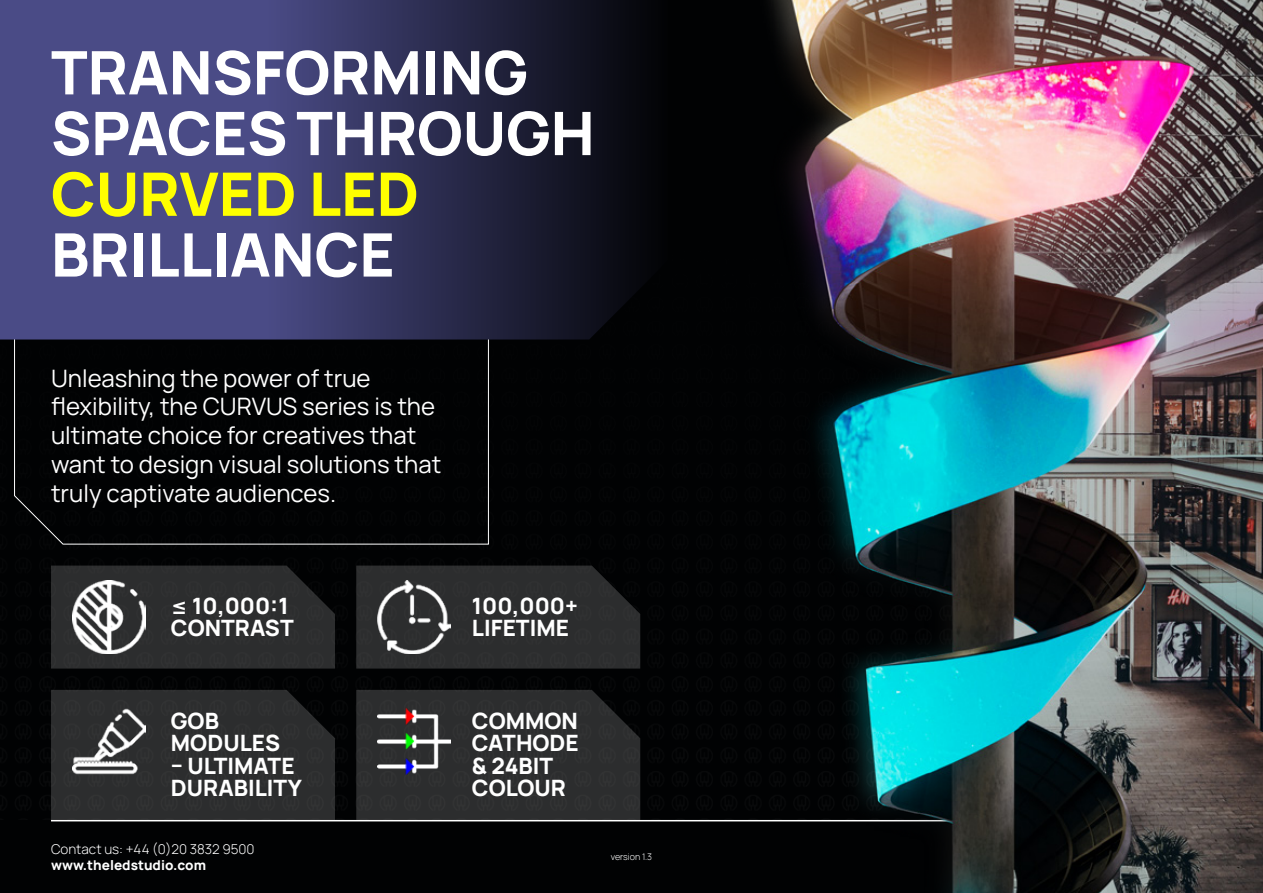
<style>
.page{position:relative;width:1263px;height:893px;background:#010203}
.page>*{position:absolute;margin:0;border:0;box-sizing:border-box;transform-origin:0 0}
.t1{font:800 60px/60.8px "Manrope";color:#fff}
.t2{font:800 60px "Manrope";color:#ff0}
.t3{font:24px/28.8px "Manrope";color:#fff}
.t4{font:800 22.5px/22.5px "Manrope";color:#fff}
.t5{font:300 13.5px "Manrope";color:#fff}
.t6{font:800 13.5px "Manrope";color:#fff}
.t7{font:300 9px "Manrope";color:#fff}
</style>
<div class="page">
<hr style="left:51px;top:820px;width:1161px;height:1px;background:#fff">
<img style="left:694px;top:0;width:569px;height:893px">
<svg style="left:14px;top:339px;width:475px;height:205px"></svg>
<svg style="left:0;top:0;width:639px;height:339px;background:#363763"></svg>
<div style="left:51px;top:566px;width:284px;height:103px;background:#2c2d2e"></div>
<div style="left:51px;top:690px;width:284px;height:130px;background:#2c2d2e"></div>
<div style="left:356px;top:566px;width:284px;height:103px;background:#2c2d2e"></div>
<div style="left:356px;top:690px;width:284px;height:130px;background:#2c2d2e"></div>
<img style="left:378px;top:581px;width:73px;height:72px">
<img style="left:378px;top:705px;width:73px;height:73px">
<img style="left:73px;top:581px;width:73px;height:72px">
<img style="left:73px;top:705px;width:73px;height:73px">
<h1 class="t1" style="left:51px;top:40px;width:545px">TRANSFORMING<br>SPACES THROUGH</h1>
<h1 class="t2" style="left:51px;top:152px;width:370px">CURVED LED</h1>
<h1 class="t1" style="left:51px;top:222px;width:345px">BRILLIANCE</h1>
<p class="t3" style="left:51px;top:362px;width:392px">Unleashing the power of true flexibility, the CURVUS series is the ultimate choice for creatives that want to design visual solutions that truly captivate audiences.</p>
<p class="t4" style="left:171px;top:593px;width:124px">≤ 10,000:1<br>CONTRAST</p>
<p class="t4" style="left:171px;top:708px;width:111px">GOB<br>MODULES</p>
<p class="t4" style="left:171px;top:753px;width:133px">– ULTIMATE<br>DURABILITY</p>
<p class="t5" style="left:51px;top:840px;width:205px">Contact us: +44 (0)20 3832 9500</p>
<p class="t6" style="left:51px;top:855px;width:157px">www.theledstudio.com</p>
<p class="t4" style="left:472px;top:593px;width:107px">100,000+<br>LIFETIME</p>
<p class="t4" style="left:472px;top:708px;width:108px">COMMON<br>CATHODE &amp; 24BIT<br>COLOUR</p>
<p class="t7" style="left:611px;top:850px;width:43px">version 1.3</p>
</div>
